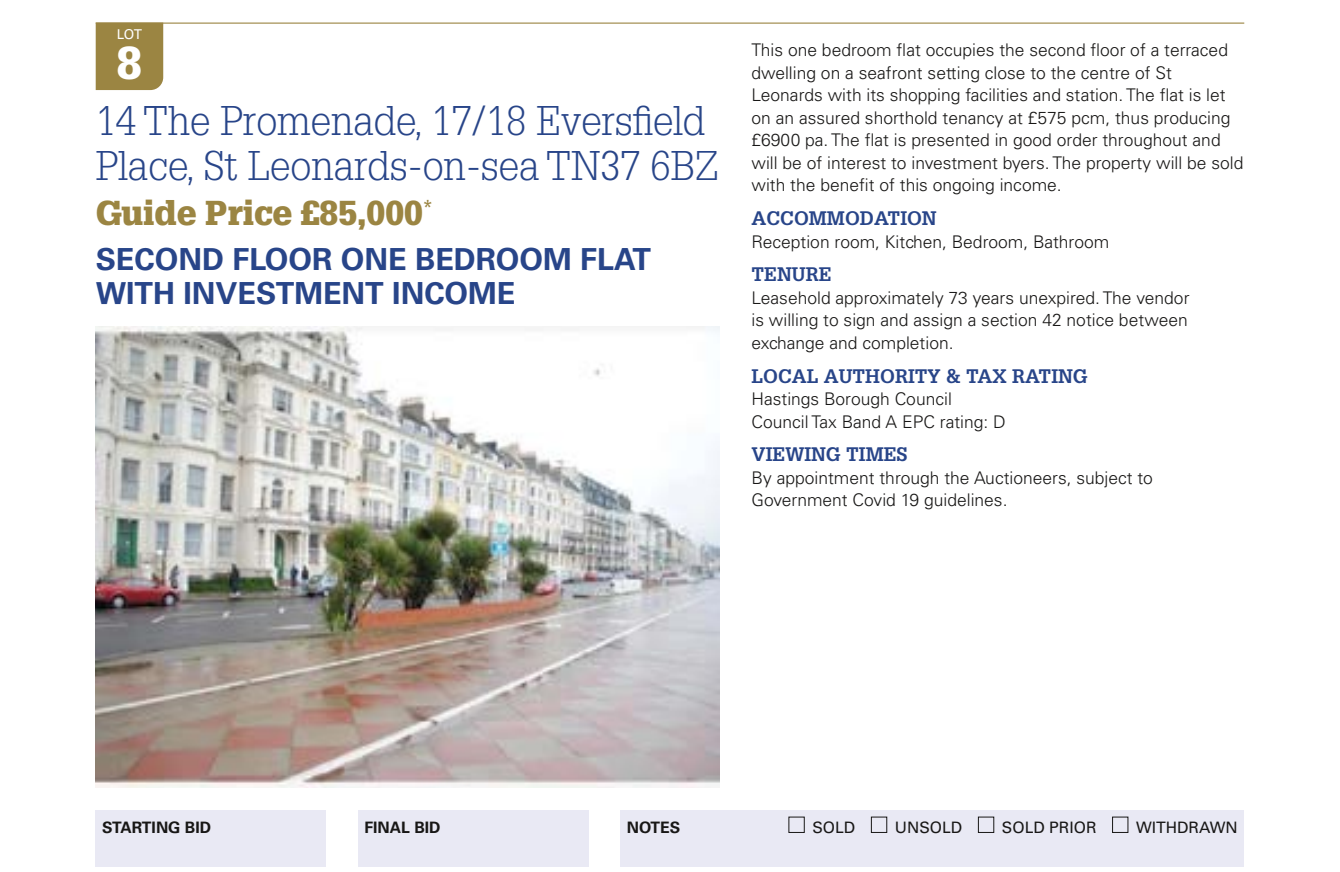
<style>
.page{position:relative;width:1340px;height:872px;background:#fff}
.page>*{position:absolute;margin:0;border:0;box-sizing:border-box;transform-origin:0 0}
.t1{font:900 45px "Glypha LT Std";color:#fff}
.t2{font:300 40.5px/45px "Glypha LT Std";color:#284589}
.t3{font:900 33.75px "Glypha LT Std";color:#9b8542}
.t4{font:700 30.38px/33.8px "Univers LT Std";color:#284589}
.t5{font:700 19.12px "Glypha LT Std";color:#284589}
.t6{font:300 17.55px/22.5px "Univers LT Std";color:#181716}
.t7{font:15.75px "Univers LT Std";color:#181716}
.t8{font:700 15.75px "Univers LT Std";color:#181716}
.t9{font:13.5px "Univers LT Std";color:#fff}
</style>
<div class="page">
<hr style="left:96px;top:23px;width:1148px;height:1px;background:#9b8542">
<div style="left:96px;top:810px;width:230px;height:56px;background:#e9e9f4"></div>
<div style="left:358px;top:810px;width:230px;height:56px;background:#e9e9f4"></div>
<div style="left:620px;top:810px;width:624px;height:56px;background:#e9e9f4"></div>
<div style="left:788px;top:817px;width:16px;height:16px;border:1px solid #181716"></div>
<div style="left:871px;top:817px;width:16px;height:16px;border:1px solid #181716"></div>
<div style="left:978px;top:817px;width:16px;height:16px;border:1px solid #181716"></div>
<div style="left:1112px;top:817px;width:16px;height:16px;border:1px solid #181716"></div>
<div style="left:96px;top:24px;width:67px;height:66px;background:#9b8542"></div>
<img style="left:96px;top:326px;width:623px;height:462px">
<p class="t9" style="left:117px;top:26px;width:27px">LOT</p>
<h1 class="t1" style="left:117px;top:35px;width:27px">8</h1>
<h2 class="t2" style="left:96px;top:99px;width:624px">14 The Promenade, 17/18 Eversfield<br>Place, St Leonards-on-sea TN37 6BZ</h2>
<h3 class="t3" style="left:96px;top:193px;width:339px">Guide Price £85,000<sup>*</sup></h3>
<h3 class="t4" style="left:96px;top:243px;width:557px">SECOND FLOOR ONE BEDROOM FLAT<br>WITH INVESTMENT INCOME</h3>
<p class="t6" style="left:751px;top:39px;width:493px">This one bedroom flat occupies the second floor of a terraced dwelling on a seafront setting close to the centre of St Leonards with its shopping facilities and station. The flat is let on an assured shorthold tenancy at £575 pcm, thus producing £6900 pa. The flat is presented in good order throughout and will be of interest to investment byers. The property will be sold with the benefit of this ongoing income.</p>
<p class="t5" style="left:751px;top:206px;width:187px">ACCOMMODATION</p>
<p class="t6" style="left:751px;top:230px;width:359px">Reception room, Kitchen, Bedroom, Bathroom</p>
<p class="t5" style="left:751px;top:263px;width:82px">TENURE</p>
<p class="t6" style="left:751px;top:286px;width:439px;text-align:justify">Leasehold approximately 73 years unexpired. The vendor is willing to sign and assign a section 42 notice between exchange and completion.</p>
<p class="t5" style="left:751px;top:364px;width:338px">LOCAL AUTHORITY &amp; TAX RATING</p>
<p class="t6" style="left:751px;top:388px;width:256px">Hastings Borough Council<br>Council Tax Band A EPC rating: D</p>
<p class="t5" style="left:751px;top:443px;width:157px">VIEWING TIMES</p>
<p class="t6" style="left:751px;top:466px;width:403px">By appointment through the Auctioneers, subject to<br>Government Covid 19 guidelines.</p>
<p class="t8" style="left:102px;top:818px;width:111px">STARTING BID</p>
<p class="t8" style="left:364px;top:818px;width:78px">FINAL BID</p>
<p class="t8" style="left:626px;top:818px;width:55px">NOTES</p>
<p class="t7" style="left:812px;top:818px;width:44px">SOLD</p>
<p class="t7" style="left:895px;top:818px;width:69px">UNSOLD</p>
<p class="t7" style="left:1001px;top:818px;width:96px">SOLD PRIOR</p>
<p class="t7" style="left:1136px;top:818px;width:103px">WITHDRAWN</p>
</div>
